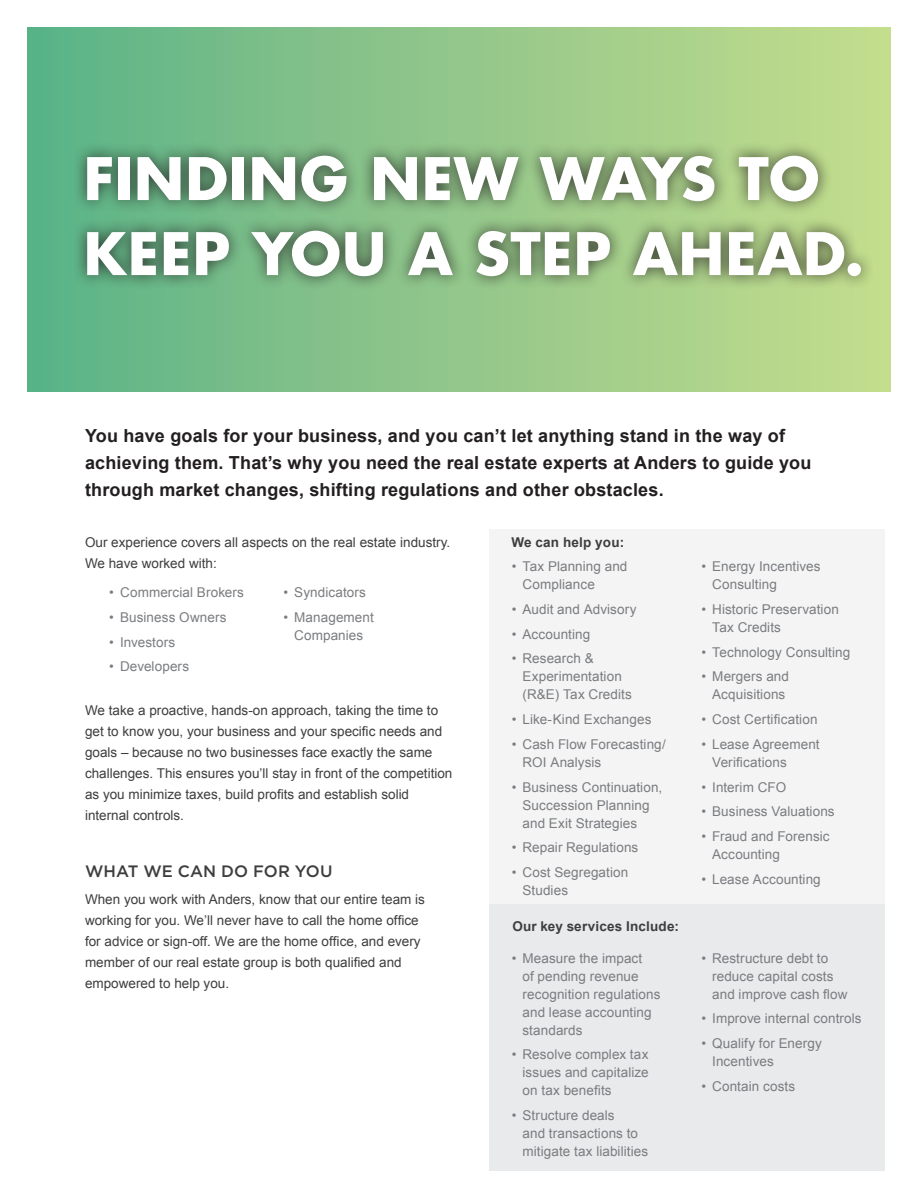
<style>
.page{position:relative;width:918px;height:1188px;background:#fff}
.page>*{position:absolute;margin:0;border:0;box-sizing:border-box;transform-origin:0 0}
.Inside_Header{font:700 57px/75px "Futura Std";letter-spacing:.015em;color:#fff}
.First_Paragraph{font:700 18px/27px "Arial";letter-spacing:.01em;color:#231f20}
.Subhead{font:500 16.5px "Gotham";letter-spacing:.005em;color:#3e3e3f}
.t1{font:13.5px/18px "Arial";letter-spacing:.005em;color:#7a7c7f}
.General_Paragraph{font:13.5px/21px "Arial";color:#3e3e3f}
.Bulleted_Columns{font:700 13.5px "Arial";letter-spacing:.01em;color:#3e3e3f}
.Bullet_List_Intro{font:700 13.5px "Arial";letter-spacing:.01em;color:#3e3e3f}
</style>
<div class="page">
<div style="left:27px;top:27px;width:864px;height:365px;background:linear-gradient(to right,#5bb288,#c6dd8d)"></div>
<div style="left:489px;top:529px;width:396px;height:619px;background:#f4f4f5"></div>
<div style="left:489px;top:904px;width:396px;height:267px;background:#e9eaeb"></div>
<div style="left:72px;top:141px;width:803px;height:150px;background:#231f20;opacity:.8"></div>
<p class="Inside_Header" style="left:84px;top:140px;width:782px">FINDING NEW WAYS TO<br>KEEP YOU A STEP AHEAD.</p>
<p class="First_Paragraph" style="left:85px;top:423px;width:728px">You have goals for your business, and you can’t let anything stand in the way of achieving them. That’s why you need the real estate experts at Anders to guide you through market changes, shifting regulations and other obstacles.</p>
<p class="General_Paragraph" style="left:85px;top:532px;width:367px">Our experience covers all aspects on the real estate industry.<br>We have worked with:</p>
<p class="t1" style="left:109px;top:583px;width:136px">• Commercial Brokers</p>
<p class="t1" style="left:109px;top:608px;width:119px">• Business Owners</p>
<p class="t1" style="left:109px;top:633px;width:67px">• Investors</p>
<p class="t1" style="left:109px;top:658px;width:81px">• Developers</p>
<p class="t1" style="left:283px;top:583px;width:84px">• Syndicators</p>
<p class="t1" style="left:283px;top:608px;width:92px;text-align:center">• Management<br>Companies</p>
<p class="General_Paragraph" style="left:85px;top:700px;width:369px">We take a proactive, hands-on approach, taking the time to get to know you, your business and your specific needs and goals – because no two businesses face exactly the same challenges. This ensures you’ll stay in front of the competition as you minimize taxes, build profits and establish solid internal controls.</p>
<p class="Subhead" style="left:85px;top:860px;width:249px">WHAT WE CAN DO FOR YOU</p>
<p class="General_Paragraph" style="left:85px;top:889px;width:341px">When you work with Anders, know that our entire team is working for you. We’ll never have to call the home office for advice or sign-off. We are the home office, and every member of our real estate group is both qualified and empowered to help you.</p>
<p class="Bullet_List_Intro" style="left:511px;top:534px;width:114px">We can help you:</p>
<p class="t1" style="left:523px;top:557px;width:106px;text-indent:-11px">• Tax Planning and<br>Compliance</p>
<p class="t1" style="left:512px;top:600px;width:126px">• Audit and Advisory</p>
<p class="t1" style="left:512px;top:625px;width:80px">• Accounting</p>
<p class="t1" style="left:523px;top:650px;width:111px;text-indent:-11px">• Research &amp;<br>Experimentation (R&amp;E) Tax Credits</p>
<p class="t1" style="left:512px;top:710px;width:141px">• Like-Kind Exchanges</p>
<p class="t1" style="left:523px;top:735px;width:145px;text-indent:-11px">• Cash Flow Forecasting/<br>ROI Analysis</p>
<p class="t1" style="left:523px;top:778px;width:141px;text-indent:-11px">• Business Continuation,<br>Succession Planning and Exit Strategies</p>
<p class="t1" style="left:512px;top:839px;width:128px">• Repair Regulations</p>
<p class="t1" style="left:523px;top:863px;width:107px;text-indent:-11px">• Cost Segregation<br>Studies</p>
<p class="Bulleted_Columns" style="left:512px;top:917px;width:168px">Our key services Include:</p>
<p class="t1" style="left:523px;top:949px;width:140px;text-indent:-11px">• Measure the impact<br>of pending revenue recognition regulations and lease accounting standards</p>
<p class="t1" style="left:523px;top:1046px;width:128px;text-align:justify;text-indent:-11px">• Resolve complex tax issues and capitalize on tax benefits</p>
<p class="t1" style="left:523px;top:1107px;width:127px;text-indent:-11px">• Structure deals<br>and transactions to mitigate tax liabilities</p>
<p class="t1" style="left:712px;top:557px;width:110px;text-indent:-11px">• Energy Incentives<br>Consulting</p>
<p class="t1" style="left:712px;top:600px;width:128px;text-indent:-11px">• Historic Preservation<br>Tax Credits</p>
<p class="t1" style="left:701px;top:643px;width:150px">• Technology Consulting</p>
<p class="t1" style="left:701px;top:668px;width:89px;text-align:center">• Mergers and<br>Acquisitions</p>
<p class="t1" style="left:701px;top:710px;width:118px">• Cost Certification</p>
<p class="t1" style="left:712px;top:735px;width:109px;text-indent:-11px">• Lease Agreement<br>Verifications</p>
<p class="t1" style="left:701px;top:778px;width:86px">• Interim CFO</p>
<p class="t1" style="left:701px;top:803px;width:135px">• Business Valuations</p>
<p class="t1" style="left:712px;top:827px;width:119px;text-indent:-11px">• Fraud and Forensic<br>Accounting</p>
<p class="t1" style="left:701px;top:870px;width:121px">• Lease Accounting</p>
<p class="t1" style="left:712px;top:949px;width:137px;text-indent:-11px">• Restructure debt to reduce capital costs and improve cash flow</p>
<p class="t1" style="left:701px;top:1010px;width:162px">• Improve internal controls</p>
<p class="t1" style="left:712px;top:1035px;width:111px;text-indent:-11px">• Qualify for Energy<br>Incentives</p>
<p class="t1" style="left:701px;top:1077px;width:95px">• Contain costs</p>
</div>
